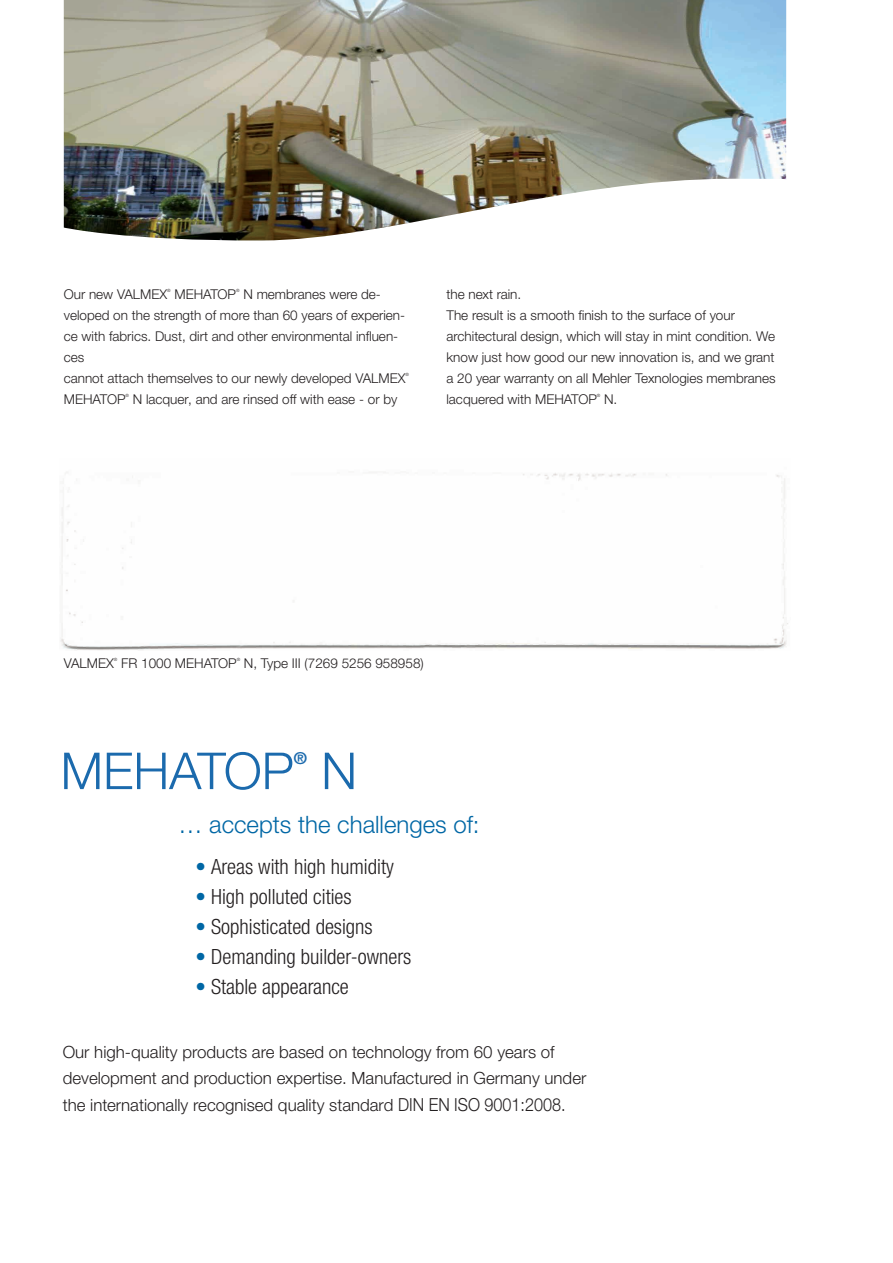
<style>
.page{position:relative;width:893px;height:1263px;background:#fff}
.page>*{position:absolute;margin:0;border:0;box-sizing:border-box;transform-origin:0 0}
.t1{font:300 51px "Helvetica Neue LTW1 G";color:#1b6aad}
.t2{font:300 24px "Helvetica Neue LTW1 G";color:#0067a5}
.t3{font:300 condensed 21px "Helvetica Neue LTW1 G";color:#231f20}
.t4{font:300 16.8px/26.2px "Helvetica Neue LTW1 G";color:#231f20}
.t5{font:700 16.5px "Helvetica Neue LTW1 G";color:#1b6aad}
.t6{font:300 13.5px/21px "Helvetica Neue LTW1 G";color:#231f20}
.t7{font:300 4.35px "Helvetica Neue LTW1 G";color:#231f20}
.s1{color:#0067a5}
.s2{font-size:18px}
</style>
<div class="page">
<img style="left:64px;top:0;width:723px;height:241px">
<img style="left:60px;top:472px;width:728px;height:178px">
<p class="t6" style="left:64px;top:283px;width:105px">Our new VALMEX</p>
<p class="t7" style="left:167px;top:288px;width:5px">®</p>
<p class="t6" style="left:174px;top:283px;width:63px">MEHATOP</p>
<p class="t7" style="left:236px;top:288px;width:5px">®</p>
<p class="t6" style="left:64px;top:283px;width:343px;text-indent:180px">N membranes were de&shy;veloped on the strength of more than 60 years of experien&shy;ce with fabrics. Dust, dirt and other environmental influen&shy;ces<br>cannot attach themselves to our newly developed VALMEX</p>
<p class="t7" style="left:406px;top:372px;width:5px">®</p>
<p class="t6" style="left:64px;top:388px;width:63px">MEHATOP</p>
<p class="t7" style="left:126px;top:393px;width:5px">®</p>
<p class="t6" style="left:133px;top:388px;width:266px">N lacquer, and are rinsed off with ease - or by</p>
<p class="t6" style="left:446px;top:283px;width:331px">the next rain.<br>The result is a smooth finish to the surface of your architectural design, which will stay in mint condition. We know just how good our new innovation is, and we grant a 20 year warranty on all Mehler Texnologies membranes lacquered with MEHATOP</p>
<p class="t7" style="left:597px;top:393px;width:5px">®</p>
<p class="t6" style="left:604px;top:388px;width:15px">N.</p>
<p class="t6" style="left:64px;top:653px;width:52px">VALMEX</p>
<p class="t7" style="left:114px;top:657px;width:5px">®</p>
<p class="t6" style="left:121px;top:653px;width:117px">FR 1000 MEHATOP</p>
<p class="t7" style="left:237px;top:657px;width:5px">®</p>
<p class="t6" style="left:244px;top:653px;width:181px">N, Type III (7269 5256 958958)</p>
<h1 class="t1" style="left:61px;top:740px;width:235px">MEHATOP</h1>
<p class="t5" style="left:294px;top:747px;width:15px">®</p>
<h1 class="t1" style="left:321px;top:740px;width:37px">N</h1>
<h2 class="t2" style="left:179px;top:809px;width:302px">… accepts the challenges of:</h2>
<h3 class="t3" style="left:196px;top:854px;width:200px"><span class="s1">•</span> Areas with high humidity</h3>
<h3 class="t3" style="left:196px;top:884px;width:158px"><span class="s1">•</span> High polluted cities</h3>
<h3 class="t3" style="left:196px;top:914px;width:179px"><span class="s1">•</span> Sophisticated designs</h3>
<h3 class="t3" style="left:196px;top:944px;width:217px"><span class="s1">•</span> Demanding builder-owners</h3>
<h3 class="t3" style="left:196px;top:974px;width:155px"><span class="s1">•</span> Stable appearance</h3>
<p class="t4" style="left:63px;top:1039px;width:525px">Our high-quality products are based on technology from 60 years of development and production expertise. Manufactured in Germany under the internationally recognised quality standard <span class="s2">DIN EN ISO 9001:2008.</span></p>
</div>
